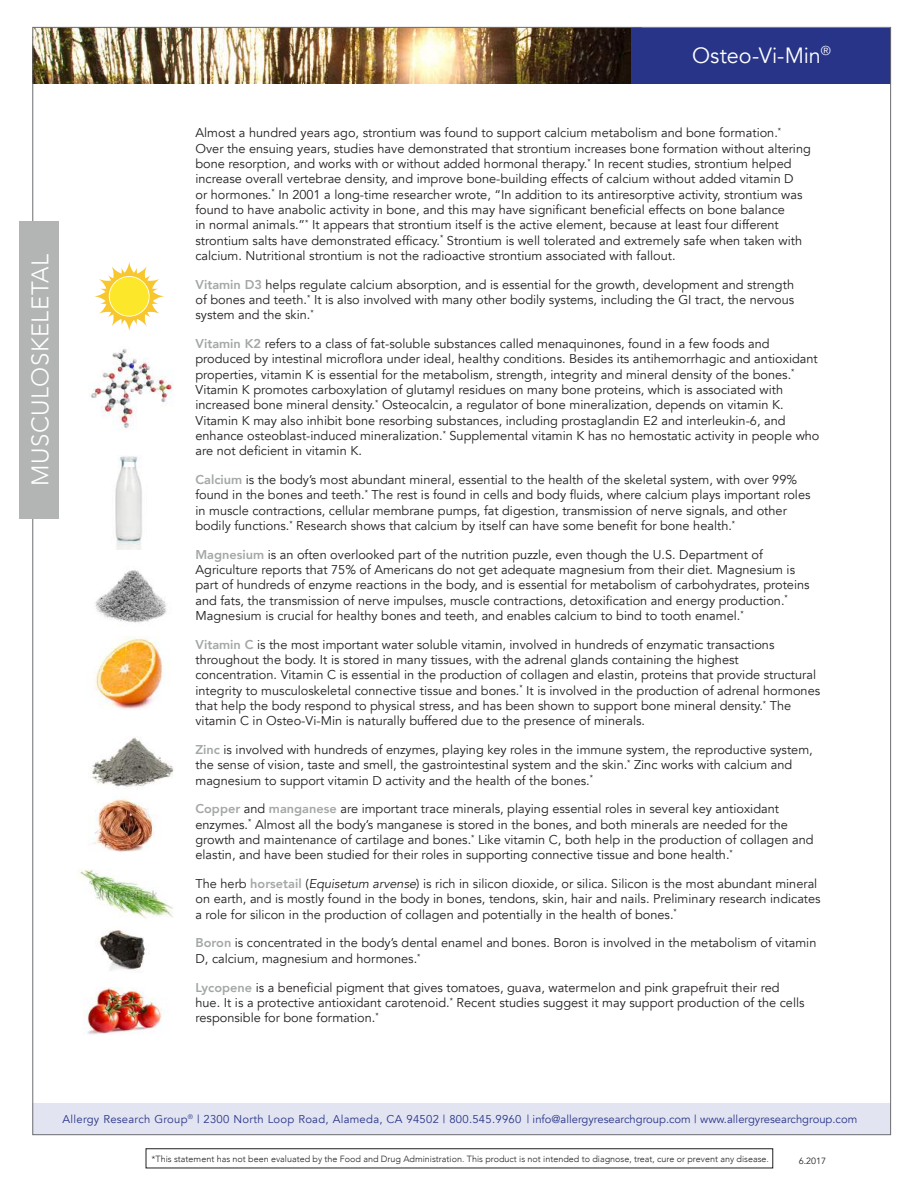
<style>
.page{position:relative;width:918px;height:1188px;background:#fff}
.page>*{position:absolute;margin:0;border:0;box-sizing:border-box;transform-origin:0 0}
.t1{font:300 24px "Avenir";letter-spacing:.02em;color:#fff}
.t2{font:22.05px "Avenir";color:#fff}
.t3{font:12.75px/15.3px "Avenir";color:#231f20}
.t4{font:11.25px "Avenir";letter-spacing:.005em;color:#273488}
.t5{font:300 9px "Avenir";color:#231f20}
.t6{font:9px "Avenir";color:#231f20}
.s1{font-weight:800;color:#a3a7a6}
.s2{font-style:italic}
</style>
<div class="page">
<img style="left:78px;top:869px;width:96px;height:50px">
<img style="left:84px;top:987px;width:81px;height:48px">
<img style="left:98px;top:930px;width:49px;height:41px">
<img style="left:92px;top:737px;width:82px;height:50px">
<img style="left:94px;top:636px;width:69px;height:73px">
<img style="left:94px;top:570px;width:73px;height:53px">
<img style="left:89px;top:348px;width:85px;height:82px">
<div style="left:32px;top:1104px;width:859px;height:31px;background:#e2e4f1"></div>
<img style="left:34px;top:29px;width:598px;height:55px">
<div style="left:632px;top:28px;width:259px;height:56px;background:#273488"></div>
<svg style="left:94px;top:262px;width:70px;height:69px"></svg>
<div style="left:110px;top:277px;width:39px;height:39px;background:#fce72b;border-radius:50%"></div>
<img style="left:93px;top:799px;width:62px;height:53px">
<img style="left:115px;top:456px;width:27px;height:94px">
<div style="left:19px;top:221px;width:40px;height:297px;background:#b3b5b5"></div>
<h1 class="t1" style="left:26px;top:486px;width:234px;rotate:-90deg">MUSCULOSKELETAL</h1>
<h2 class="t2" style="left:692px;top:42px;width:140px">Osteo-Vi-Min<sup>®</sup></h2>
<p class="t3" style="left:195px;top:126px;width:617px">Almost a hundred years ago, strontium was found to support calcium metabolism and bone formation.<sup>* </sup>Over the ensuing years, studies have demonstrated that strontium increases bone formation without altering bone resorption, and works with or without added hormonal therapy.<sup>*</sup> In recent studies, strontium helped increase overall vertebrae density, and improve bone-building effects of calcium without added vitamin D<br>or hormones.<sup>*</sup> In 2001 a long-time researcher wrote, “In addition to its antiresorptive activity, strontium was found to have anabolic activity in bone, and this may have significant beneficial effects on bone balance<br>in normal animals.”<sup>*</sup> It appears that strontium itself is the active element, because at least four different strontium salts have demonstrated efficacy.<sup>*</sup> Strontium is well tolerated and extremely safe when taken with calcium. Nutritional strontium is not the radioactive strontium associated with fallout.</p>
<p class="t3" style="left:195px;top:277px;width:600px;text-align:justify"><span class="s1">Vitamin D3</span> helps regulate calcium absorption, and is essential for the growth, development and strength of bones and teeth.<sup>*</sup> It is also involved with many other bodily systems, including the GI tract, the nervous system and the skin.<sup>*</sup></p>
<p class="t3" style="left:195px;top:336px;width:626px"><span class="s1">Vitamin K2</span> refers to a class of fat-soluble substances called menaquinones, found in a few foods and produced by intestinal microflora under ideal, healthy conditions. Besides its antihemorrhagic and antioxidant properties, vitamin K is essential for the metabolism, strength, integrity and mineral density of the bones.<sup>* </sup>Vitamin K promotes carboxylation of glutamyl residues on many bone proteins, which is associated with increased bone mineral density.<sup>*</sup> Osteocalcin, a regulator of bone mineralization, depends on vitamin K.<br>Vitamin K may also inhibit bone resorbing substances, including prostaglandin E2 and interleukin-6, and enhance osteoblast-induced mineralization.<sup>*</sup> Supplemental vitamin K has no hemostatic activity in people who are not deficient in vitamin K.</p>
<p class="t3" style="left:195px;top:472px;width:617px"><span class="s1">Calcium</span> is the body’s most abundant mineral, essential to the health of the skeletal system, with over 99% found in the bones and teeth.<sup>*</sup> The rest is found in cells and body fluids, where calcium plays important roles in muscle contractions, cellular membrane pumps, fat digestion, transmission of nerve signals, and other bodily functions.<sup>*</sup> Research shows that calcium by itself can have some benefit for bone health.<sup>*</sup></p>
<p class="t3" style="left:195px;top:547px;width:616px"><span class="s1">Magnesium</span> is an often overlooked part of the nutrition puzzle, even though the U.S. Department of Agriculture reports that 75% of Americans do not get adequate magnesium from their diet. Magnesium is part of hundreds of enzyme reactions in the body, and is essential for metabolism of carbohydrates, proteins and fats, the transmission of nerve impulses, muscle contractions, detoxification and energy production.<sup>* </sup>Magnesium is crucial for healthy bones and teeth, and enables calcium to bind to tooth enamel.<sup>*</sup></p>
<p class="t3" style="left:195px;top:637px;width:626px"><span class="s1">Vitamin C</span> is the most important water soluble vitamin, involved in hundreds of enzymatic transactions throughout the body. It is stored in many tissues, with the adrenal glands containing the highest concentration. Vitamin C is essential in the production of collagen and elastin, proteins that provide structural integrity to musculoskeletal connective tissue and bones.<sup>*</sup> It is involved in the production of adrenal hormones that help the body respond to physical stress, and has been shown to support bone mineral density.<sup>*</sup> The vitamin C in Osteo-Vi-Min is naturally buffered due to the presence of minerals.</p>
<p class="t3" style="left:195px;top:742px;width:619px"><span class="s1">Zinc</span> is involved with hundreds of enzymes, playing key roles in the immune system, the reproductive system, the sense of vision, taste and smell, the gastrointestinal system and the skin.<sup>*</sup> Zinc works with calcium and magnesium to support vitamin D activity and the health of the bones.<sup>*</sup></p>
<p class="t3" style="left:195px;top:802px;width:620px"><span class="s1">Copper</span> and <span class="s1">manganese</span> are important trace minerals, playing essential roles in several key antioxidant enzymes.<sup>*</sup> Almost all the body’s manganese is stored in the bones, and both minerals are needed for the growth and maintenance of cartilage and bones.<sup>*</sup> Like vitamin C, both help in the production of collagen and elastin, and have been studied for their roles in supporting connective tissue and bone health.<sup>*</sup></p>
<p class="t3" style="left:195px;top:876px;width:627px">The herb <span class="s1">horsetail</span> (<span class="s2">Equisetum arvense</span>) is rich in silicon dioxide, or silica. Silicon is the most abundant mineral on earth, and is mostly found in the body in bones, tendons, skin, hair and nails. Preliminary research indicates a role for silicon in the production of collagen and potentially in the health of bones.<sup>*</sup></p>
<p class="t3" style="left:195px;top:936px;width:622px"><span class="s1">Boron</span> is concentrated in the body’s dental enamel and bones. Boron is involved in the metabolism of vitamin<br>D, calcium, magnesium and hormones.<sup>*</sup></p>
<p class="t3" style="left:195px;top:980px;width:611px"><span class="s1">Lycopene</span> is a beneficial pigment that gives tomatoes, guava, watermelon and pink grapefruit their red hue. It is a protective antioxidant carotenoid.<sup>*</sup> Recent studies suggest it may support production of the cells responsible for bone formation.<sup>*</sup></p>
<p class="t4" style="left:63px;top:1113px;width:796px">Allergy Research Group<sup>®</sup> | 2300 North Loop Road, Alameda, CA 94502 | 800.545.9960 | info@allergyresearchgroup.com | www.allergyresearchgroup.com</p>
<p class="t5" style="left:152px;top:1153px;width:619px">*This statement has not been evaluated by the Food and Drug Administration. This product is not intended to diagnose, treat, cure or prevent any disease.</p>
<p class="t6" style="left:799px;top:1156px;width:29px">6.2017</p>
</div>
